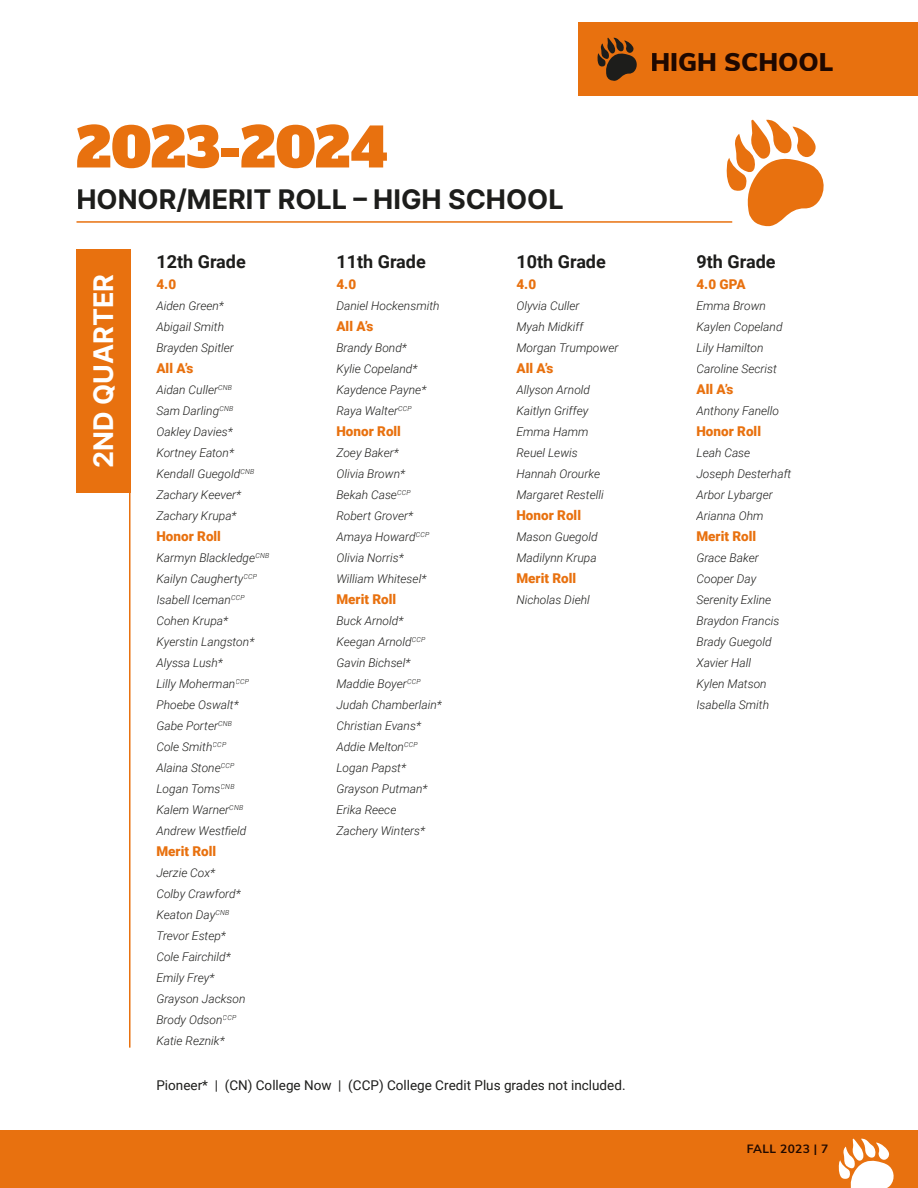
<style>
.page{position:relative;width:918px;height:1188px;background:#fff}
.page>*{position:absolute;margin:0;border:0;box-sizing:border-box;transform-origin:0 0}
.t1{font:54px "Alfa Slab One";color:#e8710f}
.t2{font:700 27px "Inter";color:#1d1d1b}
.t3{font:700 27px "Inter";color:#fff}
.t4{font:900 25.5px "Nunito Sans";color:#1f0800}
.t5{font:700 18px "Roboto";color:#1d1d1b}
.t6{font:900 13.5px "Roboto";color:#e8710f}
.t7{font:13.5px "Roboto";color:#1d1d1b}
.t8{font:italic 300 12px/21px "Roboto";color:#1d1d1b}
.t9{font:700 12px "Nunito Sans";letter-spacing:.03em;color:#1f0800}
</style>
<div class="page">
<hr style="left:76px;top:221px;width:656px;height:2px;background:#e8710f">
<svg style="left:726px;top:119px;width:98px;height:108px"></svg>
<hr style="left:129px;top:249px;width:1px;height:799px;background:#e8710f">
<div style="left:578px;top:23px;width:340px;height:73px;background:#e8710f"></div>
<svg style="left:597px;top:38px;width:40px;height:43px"></svg>
<div style="left:77px;top:249px;width:54px;height:243px;background:#e8710f"></div>
<div style="left:0;top:1130px;width:918px;height:58px;background:#e8710f"></div>
<svg style="left:838px;top:1138px;width:56px;height:50px"></svg>
<h1 class="t1" style="left:76px;top:101px;width:313px">2023-2024</h1>
<h2 class="t2" style="left:76px;top:180px;width:489px">HONOR/MERIT ROLL – HIGH SCHOOL</h2>
<h2 class="t3" style="left:84px;top:468px;width:195px;rotate:-90deg">2ND QUARTER</h2>
<h3 class="t5" style="left:156px;top:249px;width:91px">12th Grade</h3>
<p class="t6" style="left:156px;top:275px;width:21px">4.0</p>
<p class="t8" style="left:156px;top:295px;width:79px">Aiden Green*<br>Abigail Smith<br>Brayden Spitler</p>
<p class="t6" style="left:156px;top:359px;width:39px">All A’s</p>
<p class="t8" style="left:156px;top:379px;width:99px">Aidan Culler<sup>CNB<br></sup>Sam Darling<sup>CNB<br></sup>Oakley Davies*<br>Kortney Eaton*<br>Kendall Guegold<sup>CNB<br></sup>Zachary Keever*<br>Zachary Krupa*</p>
<p class="t6" style="left:156px;top:527px;width:66px">Honor Roll</p>
<p class="t8" style="left:156px;top:547px;width:114px">Karmyn Blackledge<sup>CNB<br></sup>Kailyn Caugherty<sup>CCP<br></sup>Isabell Iceman<sup>CCP<br></sup>Cohen Krupa*<br>Kyerstin Langston*<br>Alyssa Lush*<br>Lilly Moherman<sup>CCP<br></sup>Phoebe Oswalt*<br>Gabe Porter<sup>CNB<br></sup>Cole Smith<sup>CCP<br></sup>Alaina Stone<sup>CCP<br></sup>Logan Toms<sup>CNB<br></sup>Kalem Warner<sup>CNB<br></sup>Andrew Westfield</p>
<p class="t6" style="left:156px;top:842px;width:61px">Merit Roll</p>
<p class="t8" style="left:156px;top:862px;width:91px">Jerzie Cox*<br>Colby Crawford*<br>Keaton Day<sup>CNB<br></sup>Trevor Estep*<br>Cole Fairchild*<br>Emily Frey*<br>Grayson Jackson<br>Brody Odson<sup>CCP<br></sup>Katie Reznik*</p>
<h3 class="t5" style="left:336px;top:249px;width:91px">11th Grade</h3>
<p class="t6" style="left:336px;top:275px;width:21px">4.0</p>
<p class="t8" style="left:336px;top:295px;width:105px">Daniel Hockensmith</p>
<p class="t6" style="left:336px;top:317px;width:39px">All A’s</p>
<p class="t8" style="left:336px;top:337px;width:91px">Brandy Bond*<br>Kylie Copeland*<br>Kaydence Payne*<br>Raya Walter<sup>CCP</sup></p>
<p class="t6" style="left:336px;top:422px;width:66px">Honor Roll</p>
<p class="t8" style="left:336px;top:442px;width:94px">Zoey Baker*<br>Olivia Brown*<br>Bekah Case<sup>CCP<br></sup>Robert Grover*<br>Amaya Howard<sup>CCP<br></sup>Olivia Norris*<br>William Whitesel*</p>
<p class="t6" style="left:336px;top:590px;width:61px">Merit Roll</p>
<p class="t8" style="left:336px;top:610px;width:107px">Buck Arnold*<br>Keegan Arnold<sup>CCP<br></sup>Gavin Bichsel*<br>Maddie Boyer<sup>CCP<br></sup>Judah Chamberlain*<br>Christian Evans*<br>Addie Melton<sup>CCP<br></sup>Logan Papst*<br>Grayson Putman*<br>Erika Reece<br>Zachery Winters*</p>
<h3 class="t5" style="left:516px;top:249px;width:91px">10th Grade</h3>
<p class="t6" style="left:516px;top:275px;width:21px">4.0</p>
<p class="t8" style="left:516px;top:295px;width:103px">Olyvia Culler<br>Myah Midkiff<br>Morgan Trumpower</p>
<p class="t6" style="left:516px;top:359px;width:39px">All A’s</p>
<p class="t8" style="left:516px;top:379px;width:89px">Allyson Arnold<br>Kaitlyn Griffey<br>Emma Hamm<br>Reuel Lewis<br>Hannah Orourke<br>Margaret Restelli</p>
<p class="t6" style="left:516px;top:506px;width:66px">Honor Roll</p>
<p class="t8" style="left:516px;top:526px;width:83px">Mason Guegold<br>Madilynn Krupa</p>
<p class="t6" style="left:516px;top:569px;width:61px">Merit Roll</p>
<p class="t8" style="left:516px;top:589px;width:75px">Nicholas Diehl</p>
<p class="t7" style="left:156px;top:1076px;width:471px">Pioneer* | (CN) College Now | (CCP) College Credit Plus grades not included.</p>
<h3 class="t4" style="left:650px;top:43px;width:184px">HIGH SCHOOL</h3>
<h3 class="t5" style="left:696px;top:249px;width:81px">9th Grade</h3>
<p class="t6" style="left:696px;top:275px;width:51px">4.0 GPA</p>
<p class="t8" style="left:696px;top:295px;width:88px">Emma Brown<br>Kaylen Copeland<br>Lily Hamilton<br>Caroline Secrist</p>
<p class="t6" style="left:696px;top:380px;width:39px">All A’s</p>
<p class="t8" style="left:696px;top:400px;width:84px">Anthony Fanello</p>
<p class="t6" style="left:696px;top:422px;width:66px">Honor Roll</p>
<p class="t8" style="left:696px;top:442px;width:96px">Leah Case<br>Joseph Desterhaft<br>Arbor Lybarger<br>Arianna Ohm</p>
<p class="t6" style="left:696px;top:527px;width:61px">Merit Roll</p>
<p class="t8" style="left:696px;top:547px;width:84px">Grace Baker<br>Cooper Day<br>Serenity Exline<br>Braydon Francis<br>Brady Guegold<br>Xavier Hall<br>Kylen Matson<br>Isabella Smith</p>
<p class="t9" style="left:747px;top:1140px;width:83px">FALL 2023 | 7</p>
</div>
